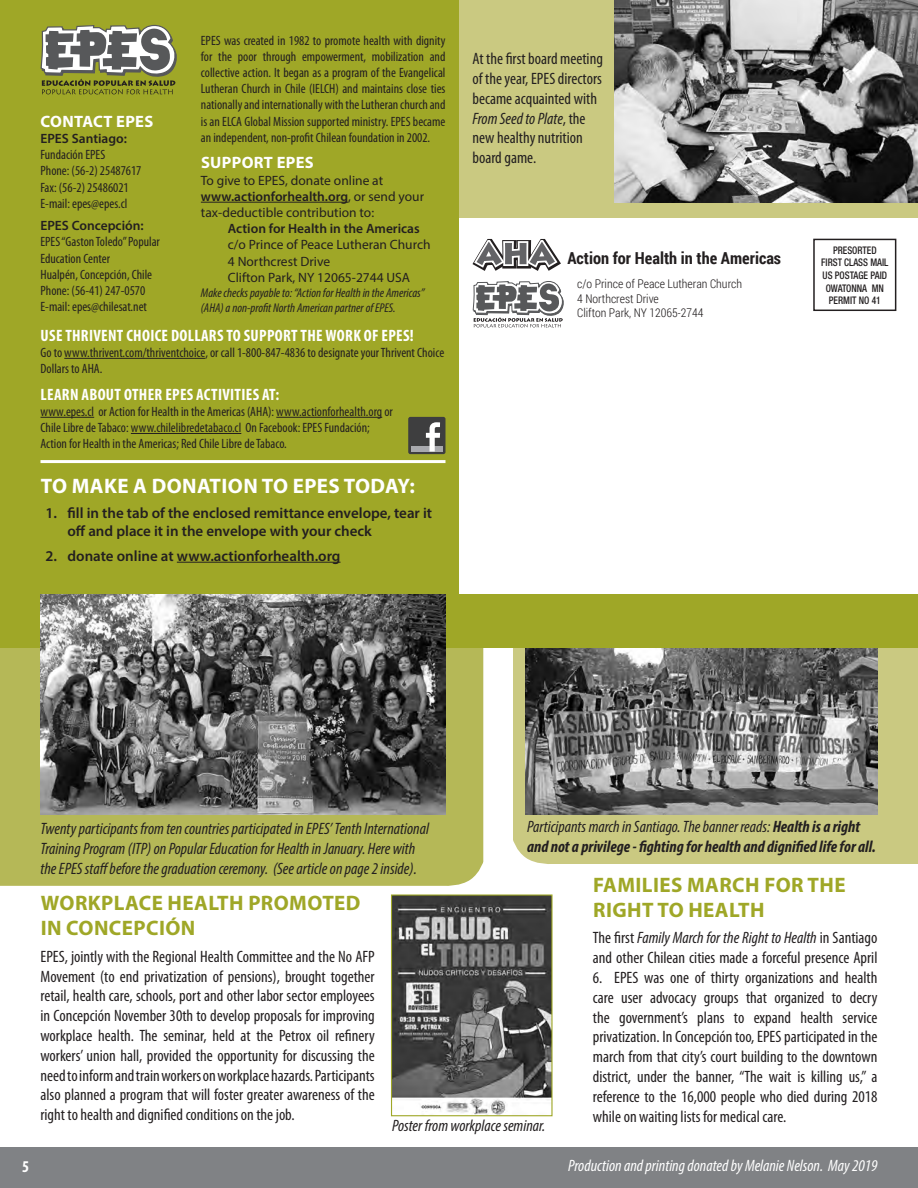
<style>
.page{position:relative;width:918px;height:1188px;background:#fff}
.page>*{position:absolute;margin:0;border:0;box-sizing:border-box;transform-origin:0 0}
.Heading_1{font:700 21px/25.2px "Myriad Pro";letter-spacing:.02em;color:#9fa727}
.Heading_2{font:700 21px "Myriad Pro";letter-spacing:.02em;color:#fff}
.Body_Text{font:condensed 16.5px/19.8px "Myriad Pro";color:#231f20}
.t1{font:italic condensed 16.5px/19.8px "Myriad Pro";color:#231f20}
.t2{font:italic 700 condensed 16.5px/19.8px "Myriad Pro";color:#231f20}
.Heading_1-2{font:700 condensed 16.5px "Myriad Pro";letter-spacing:.02em;color:#fff}
.t3{font:italic condensed 16.5px "Myriad Pro";color:#fff}
.t4{font:700 16.5px "Roboto Condensed";color:#231f20}
.Heading_1-3{font:700 16.5px "Myriad Pro";letter-spacing:.02em;color:#fff}
.bullets{font:600 15px/18px "Myriad Pro";color:#231f20}
.Body_Text-2{font:condensed 13.5px/16.2px "Myriad Pro";color:#231f20}
.Body_Text-3{font:13.5px/16.2px "Myriad Pro";color:#231f20}
.Body_Text-4{font:600 13.5px "Myriad Pro";color:#231f20}
.t5{font:italic condensed 12.75px/15.3px "Myriad Pro";color:#231f20}
.t6{font:300 12px "Roboto Condensed";color:#231f20}
.t7{font:500 condensed 10.5px "Helvetica Neue";color:#231f20;scale:.9 1}
.s1{font-weight:600}
.s2{font-style:italic}
.s3{font-weight:400}
</style>
<div class="page">
<div style="left:0;top:647px;width:483px;height:239px;background:#b5b857"></div>
<div style="left:513px;top:647px;width:405px;height:217px;background:#cac981"></div>
<div style="left:459px;top:0;width:459px;height:217px;background:#cac981"></div>
<div style="left:0;top:1148px;width:918px;height:40px;background:#808285"></div>
<div style="left:0;top:0;width:459px;height:625px;background:#9fa727"></div>
<hr style="left:201px;top:202px;width:147px;height:1px;background:#231f20">
<svg style="left:40px;top:24px;width:137px;height:70px"></svg>
<div style="left:408px;top:417px;width:38px;height:37px;background:#3e3e3f;border-radius:2px"></div>
<div style="left:411px;top:446px;width:32px;height:5px;background:#a8a9ad"></div>
<svg style="left:426px;top:422px;width:14px;height:29px"></svg>
<hr style="left:177px;top:562px;width:164px;height:1px;background:#231f20">
<img style="left:615px;top:0;width:303px;height:202px">
<hr style="left:64px;top:358px;width:141px;height:1px;background:#231f20">
<hr style="left:40px;top:417px;width:54px;height:1px;background:#231f20">
<hr style="left:276px;top:417px;width:106px;height:1px;background:#231f20">
<hr style="left:131px;top:433px;width:110px;height:1px;background:#231f20">
<div style="left:813px;top:239px;width:83px;height:72px;border:2px solid #231f20"></div>
<svg style="left:472px;top:238px;width:92px;height:89px"></svg>
<hr style="left:40px;top:460px;width:406px;height:3px;background:#fff">
<img style="left:393px;top:896px;width:158px;height:218px">
<div style="left:391px;top:894px;width:162px;height:222px;border:1px solid #9fa727"></div>
<img style="left:525px;top:647px;width:353px;height:167px">
<div style="left:0;top:594px;width:918px;height:53px;background:#9fa727"></div>
<img style="left:40px;top:594px;width:405px;height:220px">
<p class="Heading_1-3" style="left:41px;top:111px;width:114px">CONTACT EPES</p>
<p class="Body_Text-4" style="left:40px;top:130px;width:88px">EPES Santiago:</p>
<p class="Body_Text-2" style="left:40px;top:147px;width:66px">Fundación EPES</p>
<p class="Body_Text-2" style="left:40px;top:163px;width:103px">Phone: (56-2) 25487617</p>
<p class="Body_Text-2" style="left:40px;top:179px;width:90px">Fax: (56-2) 25486021</p>
<p class="Body_Text-2" style="left:40px;top:196px;width:88px">E-mail: epes@epes.cl</p>
<p class="Body_Text-4" style="left:40px;top:217px;width:105px">EPES Concepción:</p>
<p class="Body_Text-2" style="left:40px;top:234px;width:121px">EPES “Gaston Toledo” Popular<br>Education Center</p>
<p class="Body_Text-2" style="left:40px;top:266px;width:113px">Hualpén, Concepción, Chile</p>
<p class="Body_Text-2" style="left:40px;top:283px;width:106px">Phone: (56-41) 247-0570</p>
<p class="Body_Text-2" style="left:40px;top:299px;width:108px">E-mail: epes@chilesat.net</p>
<p class="Body_Text-2" style="left:201px;top:32px;width:246px;text-align:justify">EPES was created in 1982 to promote health with dignity for the poor through empowerment, mobilization and collective action. It began as a program of the Evangelical Lutheran Church in Chile (IELCH) and maintains close ties nationally and internationally with the Lutheran church and is an ELCA Global Mission supported ministry. EPES became an independent, non-profit Chilean foundation in 2002.</p>
<p class="Heading_1-3" style="left:201px;top:152px;width:114px">SUPPORT EPES</p>
<p class="Body_Text-3" style="left:201px;top:172px;width:225px">To give to EPES, donate online at <span class="s1">www.actionforhealth.org</span>, or send your tax-deductible contribution to:</p>
<p class="Body_Text-4" style="left:228px;top:220px;width:193px">Action for Health in the Americas</p>
<p class="Body_Text-3" style="left:228px;top:237px;width:204px">c/o Prince of Peace Lutheran Church</p>
<p class="Body_Text-3" style="left:228px;top:253px;width:104px">4 Northcrest Drive</p>
<p class="Body_Text-3" style="left:228px;top:269px;width:184px">Clifton Park, NY 12065-2744 USA</p>
<p class="t5" style="left:201px;top:285px;width:225px">Make checks payable to: “Action for Health in the Americas” (AHA) a non-profit North American partner of EPES.</p>
<p class="Heading_1-2" style="left:41px;top:325px;width:374px">USE THRIVENT CHOICE DOLLARS TO SUPPORT THE WORK OF EPES!</p>
<p class="Body_Text-2" style="left:40px;top:345px;width:405px">Go to www.thrivent.com/thriventchoice, or call 1-800-847-4836 to designate your Thrivent Choice<br>Dollars to AHA.</p>
<p class="Heading_1-2" style="left:41px;top:384px;width:240px">LEARN ABOUT OTHER EPES ACTIVITIES AT:</p>
<p class="Body_Text-2" style="left:40px;top:404px;width:354px">www.epes.cl or Action for Health in the Americas (AHA): www.actionforhealth.org or<br>Chile Libre de Tabaco: www.chilelibredetabaco.cl On Facebook: EPES Fundación;<br>Action for Health in the Americas; Red Chile Libre de Tabaco.</p>
<p class="Heading_2" style="left:41px;top:472px;width:376px">TO MAKE A DONATION TO EPES TODAY:</p>
<p class="bullets" style="left:68px;top:504px;width:366px;text-indent:-22px">1. fill in the tab of the enclosed remittance envelope, tear it off and place it in the envelope with your check</p>
<p class="bullets" style="left:45px;top:546px;width:297px">2. donate online at www.actionforhealth.org</p>
<p class="Body_Text" style="left:472px;top:49px;width:132px">At the first board meeting of the year, EPES directors became acquainted with<br><span class="s2">From Seed to Plate</span>, the new healthy nutrition board game.</p>
<p class="t4" style="left:567px;top:246px;width:215px">Action for Health in the Americas</p>
<p class="t6" style="left:577px;top:276px;width:166px">c/o Prince of Peace Lutheran Church</p>
<p class="t6" style="left:577px;top:290px;width:83px">4 Northcrest Drive</p>
<p class="t6" style="left:577px;top:305px;width:128px">Clifton Park, NY 12065-2744</p>
<p class="t7" style="left:833px;top:244px;width:50px">PRESORTED</p>
<p class="t7" style="left:821px;top:256px;width:76px">FIRST CLASS MAIL</p>
<p class="t7" style="left:823px;top:269px;width:73px">US POSTAGE PAID</p>
<p class="t7" style="left:826px;top:282px;width:66px">OWATONNA MN</p>
<p class="t7" style="left:829px;top:294px;width:59px">PERMIT NO 41</p>
<p class="Heading_1-2" style="left:22px;top:1156px;width:9px">5</p>
<p class="t2" style="left:527px;top:816px;width:350px"><span class="s3">Participants march in Santiago. The banner reads:</span> Health is a right and not a privilege - fighting for health and dignified life for all.</p>
<p class="t1" style="left:41px;top:819px;width:390px">Twenty participants from ten countries participated in EPES’ Tenth International<br>Training Program (ITP) on Popular Education for Health in January. Here with the EPES staff before the graduation ceremony. (See article on page 2 inside).</p>
<p class="Heading_1" style="left:593px;top:871px;width:254px">FAMILIES MARCH FOR THE<br>RIGHT TO HEALTH</p>
<p class="Body_Text" style="left:593px;top:928px;width:286px">The first <span class="s2">Family March for the Right to Health</span> in Santiago and other Chilean cities made a forceful presence April</p>
<p class="Body_Text" style="left:593px;top:968px;width:286px;text-align:justify">6. EPES was one of thirty organizations and health care user advocacy groups that organized to decry the government’s plans to expand health service privatization. In Concepción too, EPES participated in the march from that city’s court building to the downtown district, under the banner, “The wait is killing us,” a reference to the 16,000 people who died during 2018 while on waiting lists for medical care.</p>
<p class="Heading_1" style="left:41px;top:890px;width:321px">WORKPLACE HEALTH PROMOTED<br>IN CONCEPCIÓN</p>
<p class="Body_Text" style="left:40px;top:947px;width:336px;text-align:justify">EPES, jointly with the Regional Health Committee and the No AFP Movement (to end privatization of pensions), brought together retail, health care, schools, port and other labor sector employees in Concepción November 30th to develop proposals for improving workplace health. The seminar, held at the Petrox oil refinery workers’ union hall, provided the opportunity for discussing the need to inform and train workers on workplace hazards. Participants also planned a program that will foster greater awareness of the right to health and dignified conditions on the job.</p>
<p class="t1" style="left:392px;top:1116px;width:155px">Poster from workplace seminar.</p>
<p class="t3" style="left:568px;top:1156px;width:311px">Production and printing donated by Melanie Nelson. May 2019</p>
</div>
